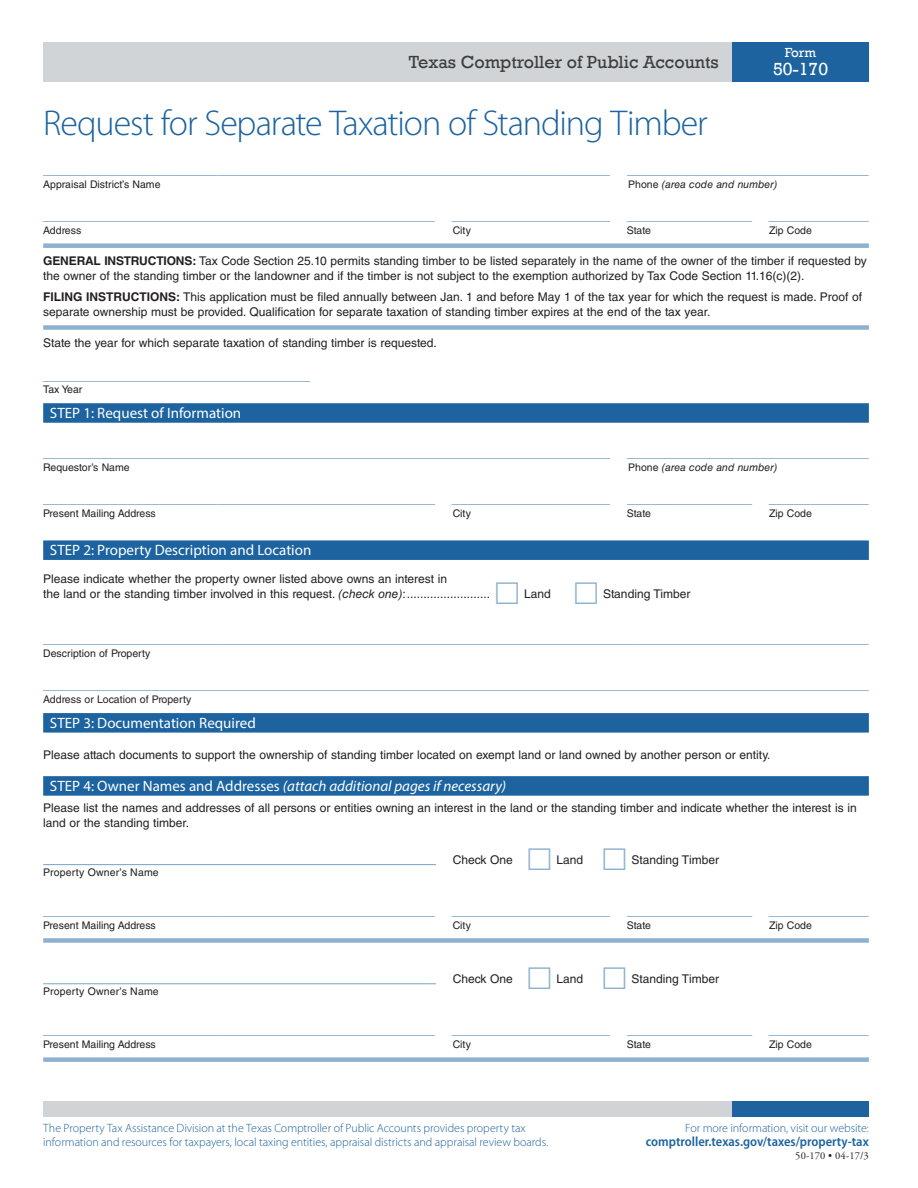
<style>
.page{position:relative;width:918px;height:1188px;background:#fff}
.page>*{position:absolute;margin:0;border:0;box-sizing:border-box;transform-origin:0 0}
.t1{font:300 36px "Myriad Pro";letter-spacing:-.03em;color:#1c63a0}
.t2{font:18px "Rockwell";color:#3e3e3f}
.t3{font:18px "Rockwell";color:#fff}
.t4{font:15px "Helvetica LT Std";color:#77a2c6}
.t5{font:15px "Myriad Pro";color:#fff}
.t6{font:italic 15px "Myriad Pro";color:#fff}
.t7{font:600 semi-condensed 13.5px "Myriad Pro";color:#1c63a0}
.t8{font:13.5px "Rockwell";color:#fff}
.t9{font:12px/14.4px "Helvetica LT Std";color:#231f20}
.t10{font:300 12px/14.4px "Myriad Pro";letter-spacing:-.005em;color:#1c63a0}
.t11{font:10.5px "Helvetica LT Std";color:#231f20}
.t12{font:italic 10.5px "Helvetica LT Std";color:#231f20}
.t13{font:10.5px "Helvetica LT Std";letter-spacing:.02em;color:#231f20}
.t14{font:10.5px "Adobe Garamond Pro";letter-spacing:.01em;color:#231f20}
.s1{font-style:normal}
.s2{font-weight:700}
.s3{font-style:italic}
</style>
<div class="page">
<div style="left:43px;top:1102px;width:689px;height:15px;background:#d0d4d7"></div>
<div style="left:732px;top:1102px;width:137px;height:15px;background:#1c63a0"></div>
<div style="left:43px;top:42px;width:689px;height:39px;background:#d0d4d7"></div>
<div style="left:732px;top:42px;width:137px;height:39px;background:#1c63a0"></div>
<div style="left:43px;top:243px;width:826px;height:5px;background:#8db1cf"></div>
<div style="left:43px;top:325px;width:826px;height:5px;background:#8db1cf"></div>
<div style="left:43px;top:403px;width:826px;height:20px;background:#1c63a0"></div>
<div style="left:43px;top:540px;width:826px;height:20px;background:#1c63a0"></div>
<div style="left:43px;top:713px;width:826px;height:20px;background:#1c63a0"></div>
<div style="left:43px;top:776px;width:826px;height:20px;background:#1c63a0"></div>
<hr style="left:43px;top:864px;width:393px;height:1px;background:#77a2c6">
<div style="left:43px;top:938px;width:826px;height:5px;background:#8db1cf"></div>
<hr style="left:43px;top:983px;width:393px;height:1px;background:#77a2c6">
<div style="left:43px;top:1057px;width:826px;height:5px;background:#8db1cf"></div>
<h2 class="t2" style="left:409px;top:51px;width:311px">Texas Comptroller of Public Accounts</h2>
<h1 class="t1" style="left:43px;top:103px;width:666px">Request for Separate Taxation of Standing Timber</h1>
<p class="t8" style="left:785px;top:45px;width:33px">Form</p>
<h2 class="t3" style="left:773px;top:59px;width:57px">50-170</h2>
<p class="t4" style="left:43px;top:160px;width:569px">____________________________________________________________________</p>
<p class="t11" style="left:43px;top:178px;width:119px">Appraisal District’s Name</p>
<p class="t12" style="left:628px;top:178px;width:151px"><span class="s1">Phone</span> (area code and number)</p>
<p class="t4" style="left:627px;top:160px;width:243px">_____________________________</p>
<p class="t4" style="left:43px;top:206px;width:393px">_______________________________________________</p>
<p class="t11" style="left:43px;top:224px;width:40px">Address</p>
<p class="t11" style="left:453px;top:224px;width:20px">City</p>
<p class="t11" style="left:627px;top:224px;width:26px">State</p>
<p class="t11" style="left:769px;top:224px;width:44px">Zip Code</p>
<p class="t4" style="left:452px;top:206px;width:418px">___________________ _______________ ____________</p>
<p class="t9" style="left:43px;top:254px;width:825px"><span class="s2">GENERAL INSTRUCTIONS:</span> Tax Code Section 25.10 permits standing timber to be listed separately in the name of the owner of the timber if requested by the owner of the standing timber or the landowner and if the timber is not subject to the exemption authorized by Tax Code Section 11.16(c)(2).</p>
<p class="t9" style="left:43px;top:290px;width:821px"><span class="s2">FILING INSTRUCTIONS:</span> This application must be filed annually between Jan. 1 and before May 1 of the tax year for which the request is made. Proof of separate ownership must be provided. Qualification for separate taxation of standing timber expires at the end of the tax year.</p>
<p class="t9" style="left:43px;top:336px;width:395px">State the year for which separate taxation of standing timber is requested.</p>
<p class="t4" style="left:43px;top:366px;width:268px">________________________________</p>
<p class="t11" style="left:43px;top:383px;width:41px">Tax Year</p>
<h2 class="t5" style="left:50px;top:404px;width:193px">STEP 1: Request of Information</h2>
<p class="t4" style="left:43px;top:443px;width:569px">____________________________________________________________________</p>
<p class="t11" style="left:43px;top:461px;width:88px">Requestor’s Name</p>
<p class="t12" style="left:628px;top:461px;width:151px"><span class="s1">Phone</span> (area code and number)</p>
<p class="t4" style="left:43px;top:489px;width:393px">_______________________________________________</p>
<p class="t11" style="left:43px;top:507px;width:114px">Present Mailing Address</p>
<p class="t11" style="left:453px;top:507px;width:20px">City</p>
<p class="t11" style="left:627px;top:507px;width:26px">State</p>
<p class="t11" style="left:769px;top:507px;width:44px">Zip Code</p>
<p class="t4" style="left:627px;top:443px;width:243px">_____________________________</p>
<p class="t4" style="left:452px;top:489px;width:418px">___________________ _______________ ____________</p>
<h2 class="t5" style="left:50px;top:541px;width:263px">STEP 2: Property Description and Location</h2>
<p class="t9" style="left:43px;top:572px;width:449px">Please indicate whether the property owner listed above owns an interest in<br>the land or the standing timber involved in this request. <span class="s3">(check one)</span>:.........................</p>
<p class="t9" style="left:524px;top:586px;width:28px">Land</p>
<p class="t9" style="left:603px;top:586px;width:89px">Standing Timber</p>
<p class="t4" style="left:43px;top:629px;width:827px">___________________________________________________________________________________________________</p>
<p class="t11" style="left:43px;top:647px;width:109px">Description of Property</p>
<p class="t4" style="left:43px;top:675px;width:827px">___________________________________________________________________________________________________</p>
<p class="t11" style="left:43px;top:693px;width:150px">Address or Location of Property</p>
<h2 class="t5" style="left:50px;top:714px;width:207px">STEP 3: Documentation Required</h2>
<p class="t9" style="left:43px;top:748px;width:729px">Please attach documents to support the ownership of standing timber located on exempt land or land owned by another person or entity.</p>
<h2 class="t6" style="left:50px;top:777px;width:458px"><span class="s1">STEP 4: Owner Names and Addresses</span> (attach additional pages if necessary)</h2>
<p class="t9" style="left:43px;top:801px;width:815px">Please list the names and addresses of all persons or entities owning an interest in the land or the standing timber and indicate whether the interest is in land or the standing timber.</p>
<p class="t13" style="left:43px;top:866px;width:117px">Property Owner’s Name</p>
<p class="t9" style="left:453px;top:852px;width:62px">Check One</p>
<p class="t9" style="left:557px;top:852px;width:28px">Land</p>
<p class="t9" style="left:632px;top:852px;width:89px">Standing Timber</p>
<p class="t4" style="left:43px;top:901px;width:393px">_______________________________________________</p>
<p class="t11" style="left:43px;top:919px;width:114px">Present Mailing Address</p>
<p class="t11" style="left:453px;top:919px;width:20px">City</p>
<p class="t11" style="left:627px;top:919px;width:26px">State</p>
<p class="t11" style="left:769px;top:919px;width:44px">Zip Code</p>
<p class="t4" style="left:452px;top:901px;width:418px">___________________ _______________ ____________</p>
<p class="t9" style="left:453px;top:972px;width:62px">Check One</p>
<p class="t9" style="left:557px;top:972px;width:28px">Land</p>
<p class="t9" style="left:632px;top:972px;width:89px">Standing Timber</p>
<p class="t13" style="left:43px;top:985px;width:117px">Property Owner’s Name</p>
<p class="t4" style="left:43px;top:1020px;width:393px">_______________________________________________</p>
<p class="t11" style="left:43px;top:1038px;width:114px">Present Mailing Address</p>
<p class="t11" style="left:453px;top:1038px;width:20px">City</p>
<p class="t11" style="left:627px;top:1038px;width:26px">State</p>
<p class="t11" style="left:769px;top:1038px;width:44px">Zip Code</p>
<p class="t4" style="left:452px;top:1020px;width:160px">___________________</p>
<p class="t4" style="left:627px;top:1020px;width:243px">_______________ ____________</p>
<p class="t10" style="left:43px;top:1121px;width:507px">The Property Tax Assistance Division at the Texas Comptroller of Public Accounts provides property tax information and resources for taxpayers, local taxing entities, appraisal districts and appraisal review boards.</p>
<p class="t10" style="left:685px;top:1121px;width:185px">For more information, visit our website:</p>
<p class="t7" style="left:646px;top:1134px;width:224px">comptroller.texas.gov/taxes/property-tax</p>
<p class="t14" style="left:795px;top:1149px;width:75px">50-170 • 04-17/3</p>
</div>
